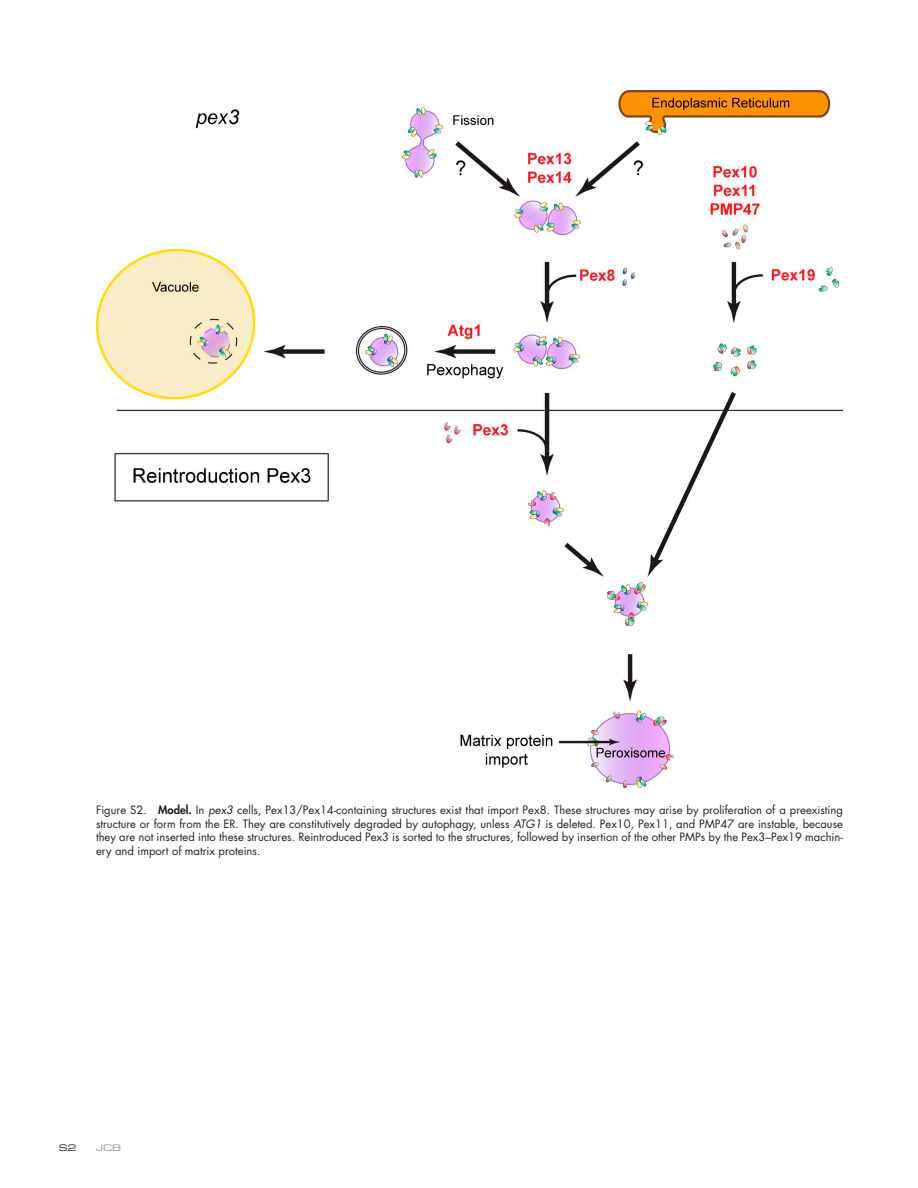
<style>
.page{position:relative;width:918px;height:1188px;background:#fff}
.page>*{position:absolute;margin:0;border:0;box-sizing:border-box;transform-origin:0 0}
.t1{font:11.25px/13.5px "Futura Std";color:#231f20;text-align:justify}
.t2{font:9px "Eurostile LT Std Ex 2";color:#949698}
.t3{font:9px "Eurostile LT Std Ex 2";color:#231f20}
.s1{font-weight:800}
.s2{font-style:italic}
</style>
<div class="page">
<img style="left:96px;top:90px;width:747px;height:697px">
<p class="t1" style="left:96px;top:803px;width:749px">Figure S2. <span class="s1">Model.</span> In <span class="s2">pex3</span> cells, Pex13/Pex14-containing structures exist that import Pex8. These structures may arise by proliferation of a preexisting structure or form from the ER. They are constitutively degraded by autophagy, unless <span class="s2">ATG1</span> is deleted. Pex10, Pex11, and PMP47 are instable, because they are not inserted into these structures. Reintroduced Pex3 is sorted to the structures, followed by insertion of the other PMPs by the Pex3–Pex19 machin&shy;ery and import of matrix proteins.</p>
<p class="t3" style="left:59px;top:1142px;width:19px">S2</p>
<p class="t2" style="left:96px;top:1142px;width:27px">JCB</p>
</div>
